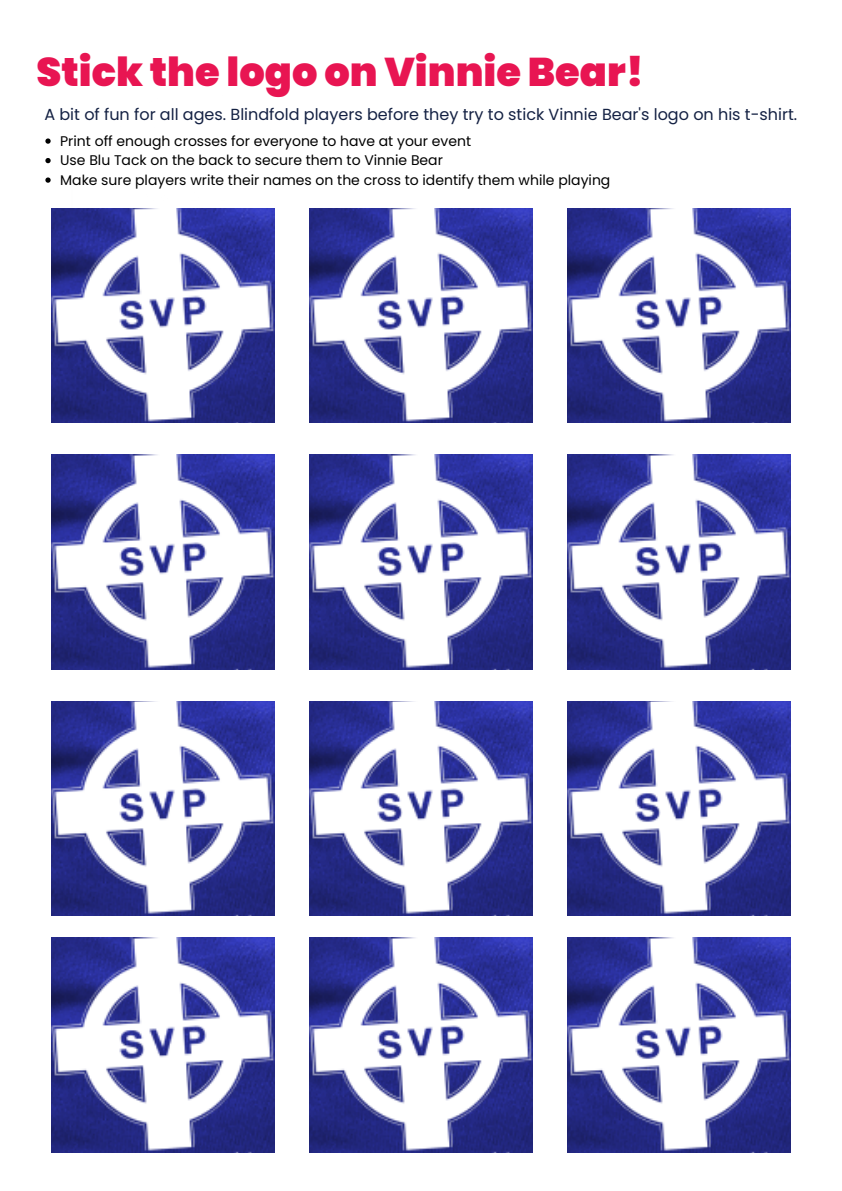
<style>
.page{position:relative;width:842px;height:1191px;background:#fff}
.page>*{position:absolute;margin:0;border:0;box-sizing:border-box;transform-origin:0 0}
.t1{font:900 40px "Poppins";color:#e81552}
.t2{font:16px "Poppins";color:#142143}
.t3{font:14px/19.5px "Poppins";color:#000}
</style>
<div class="page">
<img style="left:51px;top:208px;width:223px;height:215px">
<img style="left:309px;top:208px;width:223px;height:215px">
<img style="left:567px;top:208px;width:223px;height:215px">
<img style="left:51px;top:454px;width:223px;height:215px">
<img style="left:310px;top:454px;width:222px;height:215px">
<img style="left:567px;top:454px;width:223px;height:215px">
<img style="left:51px;top:701px;width:223px;height:214px">
<img style="left:310px;top:701px;width:222px;height:214px">
<img style="left:567px;top:701px;width:223px;height:214px">
<img style="left:51px;top:937px;width:223px;height:215px">
<img style="left:309px;top:937px;width:223px;height:215px">
<img style="left:567px;top:937px;width:223px;height:215px">
<svg style="left:45px;top:138px;width:6px;height:6px"></svg>
<svg style="left:45px;top:158px;width:6px;height:5px"></svg>
<svg style="left:45px;top:177px;width:6px;height:6px"></svg>
<h1 class="t1" style="left:36px;top:44px;width:609px">Stick the logo on Vinnie Bear!</h1>
<p class="t2" style="left:44px;top:103px;width:754px">A bit of fun for all ages. Blindfold players before they try to stick Vinnie Bear's logo on his t-shirt.</p>
<p class="t3" style="left:60px;top:131px;width:552px">Print off enough crosses for everyone to have at your event<br>Use Blu Tack on the back to secure them to Vinnie Bear<br>Make sure players write their names on the cross to identify them while playing</p>
</div>
